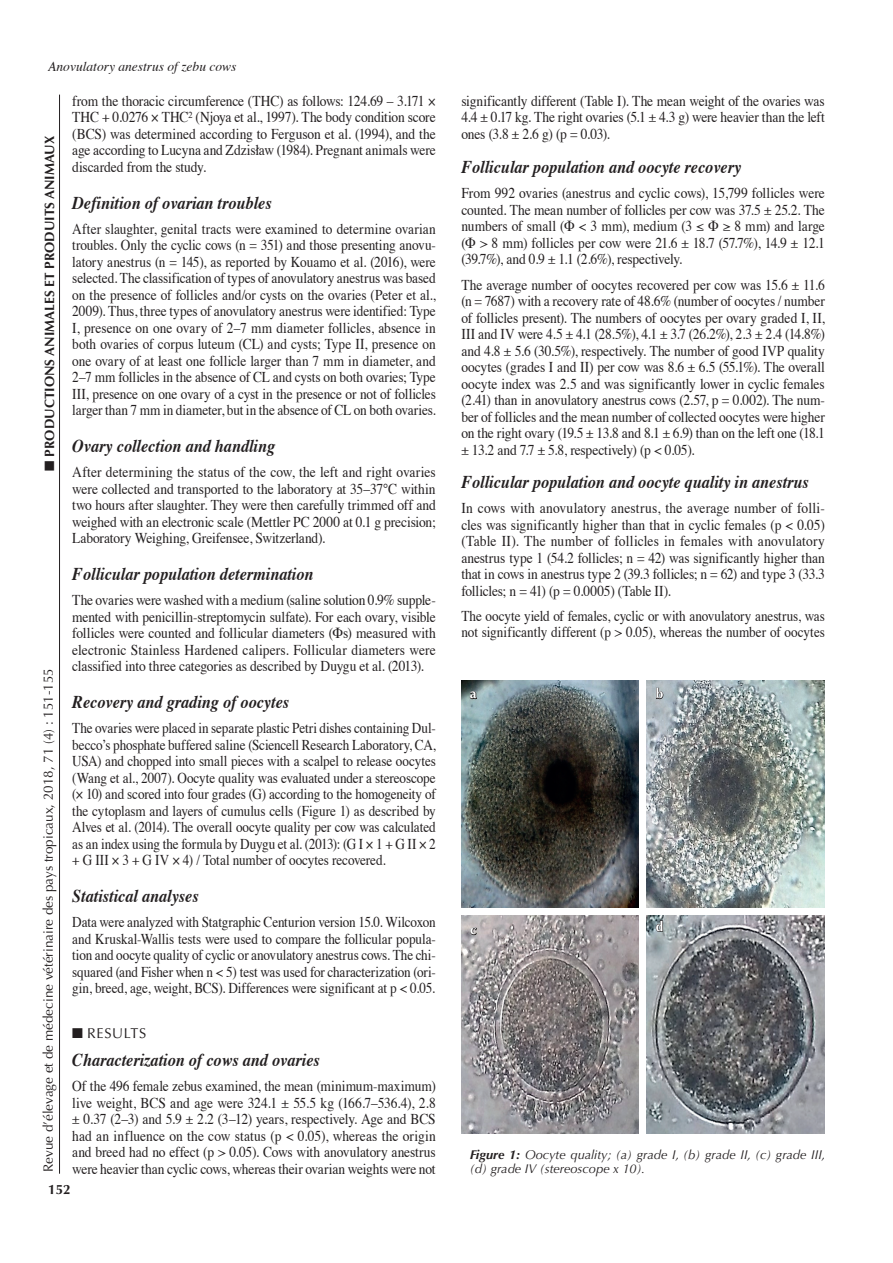
<style>
.page{position:relative;width:893px;height:1263px;background:#fff}
.page>*{position:absolute;margin:0;border:0;box-sizing:border-box;transform-origin:0 0}
.t1{font:italic 700 18px "Times";color:#231f20;scale:.9 1}
.t2{font:15px/16.5px "Times";letter-spacing:-.01em;color:#231f20;text-align:justify;scale:.9 1}
.t3{font:15px/16.5px "Times";letter-spacing:-.01em;color:#231f20;text-align:justify;scale:.88 1}
.t4{font:15px/16.5px "Times";letter-spacing:-.01em;color:#231f20;text-align:justify;scale:.89 1}
.t5{font:14.25px "Optima LT Std";letter-spacing:.05em;color:#231f20}
.t6{font:13.5px "Optima LT Std";color:#231f20}
.t7{font:700 13.5px "Optima LT Std";color:#231f20}
.t8{font:italic 13.5px "Times";color:#231f20}
.t9{font:700 13.5px "Optima LT Std";color:#fff}
.t10{font:italic 12.75px/14.2px "Optima LT Std";color:#231f20}
.s1{font-weight:700}
</style>
<div class="page">
<hr style="left:59px;top:95px;width:1px;height:1079px;background:#231f20">
<img style="left:461px;top:680px;width:177px;height:228px">
<img style="left:646px;top:680px;width:179px;height:228px">
<img style="left:461px;top:916px;width:177px;height:217px">
<img style="left:647px;top:916px;width:178px;height:217px">
<svg style="left:469px;top:691px;width:8px;height:9px"></svg>
<svg style="left:470px;top:927px;width:8px;height:8px"></svg>
<svg style="left:656px;top:687px;width:8px;height:13px"></svg>
<svg style="left:655px;top:920px;width:8px;height:12px"></svg>
<p class="t8" style="left:48px;top:55px;width:190px">Anovulatory anestrus of zebu cows</p>
<p class="t2" style="left:72px;top:91px;width:405px">from the thoracic circumference (THC) as follows: 124.69 – 3.171 × THC + 0.0276 × THC² (Njoya et al., 1997). The body condition score (BCS) was determined according to Ferguson et al. (1994), and the age according to Lucyna and Zdzisław (1984). Pregnant animals were discarded from the study.</p>
<p class="t1" style="left:72px;top:186px;width:223px">Definition of ovarian troubles</p>
<p class="t4" style="left:72px;top:219px;width:410px">After slaughter, genital tracts were examined to determine ovarian troubles. Only the cyclic cows (n = 351) and those presenting anovu&shy;latory anestrus (n = 145), as reported by Kouamo et al. (2016), were selected. The classification of types of anovulatory anestrus was based on the presence of follicles and/or cysts on the ovaries (Peter et al., 2009). Thus, three types of anovulatory anestrus were identified: Type I, presence on one ovary of 2–7 mm diameter follicles, absence in both ovaries of corpus luteum (CL) and cysts; Type II, presence on one ovary of at least one follicle larger than 7 mm in diameter, and 2–7 mm follicles in the absence of CL and cysts on both ovaries; Type III, presence on one ovary of a cyst in the presence or not of follicles larger than 7 mm in diameter, but in the absence of CL on both ovaries.</p>
<p class="t1" style="left:72px;top:429px;width:227px">Ovary collection and handling</p>
<p class="t2" style="left:72px;top:463px;width:405px">After determining the status of the cow, the left and right ovaries were collected and transported to the laboratory at 35–37°C within two hours after slaughter. They were then carefully trimmed off and weighed with an electronic scale (Mettler PC 2000 at 0.1 g precision; Laboratory Weighing, Greifensee, Switzerland).</p>
<p class="t1" style="left:72px;top:557px;width:270px">Follicular population determination</p>
<p class="t2" style="left:72px;top:591px;width:405px">The ovaries were washed with a medium (saline solution 0.9% supple&shy;mented with penicillin-streptomycin sulfate). For each ovary, visible follicles were counted and follicular diameters (Φs) measured with electronic Stainless Hardened calipers. Follicular diameters were classified into three categories as described by Duygu et al. (2013).</p>
<p class="t1" style="left:72px;top:685px;width:242px">Recovery and grading of oocytes</p>
<p class="t3" style="left:72px;top:719px;width:415px">The ovaries were placed in separate plastic Petri dishes containing Dul&shy;becco’s phosphate buffered saline (Sciencell Research Laboratory, CA, USA) and chopped into small pieces with a scalpel to release oocytes (Wang et al., 2007). Oocyte quality was evaluated under a stereoscope (× 10) and scored into four grades (G) according to the homogeneity of the cytoplasm and layers of cumulus cells (Figure 1) as described by Alves et al. (2014). The overall oocyte quality per cow was calculated as an index using the formula by Duygu et al. (2013): (G I × 1 + G II × 2 + G III × 3 + G IV × 4) / Total number of oocytes recovered.</p>
<p class="t1" style="left:72px;top:879px;width:142px">Statistical analyses</p>
<p class="t3" style="left:72px;top:913px;width:415px">Data were analyzed with Statgraphic Centurion version 15.0. Wilcoxon and Kruskal-Wallis tests were used to compare the follicular popula&shy;tion and oocyte quality of cyclic or anovulatory anestrus cows. The chi&shy;squared (and Fisher when n &lt; 5) test was used for characterization (ori&shy;gin, breed, age, weight, BCS). Differences were significant at p &lt; 0.05.</p>
<p class="t5" style="left:72px;top:1024px;width:75px">■ RESULTS</p>
<p class="t1" style="left:72px;top:1043px;width:277px">Characterization of cows and ovaries</p>
<p class="t2" style="left:72px;top:1076px;width:405px">Of the 496 female zebus examined, the mean (minimum-maximum) live weight, BCS and age were 324.1 ± 55.5 kg (166.7–536.4), 2.8 ± 0.37 (2–3) and 5.9 ± 2.2 (3–12) years, respectively. Age and BCS had an influence on the cow status (p &lt; 0.05), whereas the origin and breed had no effect (p &gt; 0.05). Cows with anovulatory anestrus were heavier than cyclic cows, whereas their ovarian weights were not</p>
<p class="t7" style="left:42px;top:470px;width:336px;rotate:-90deg">■ PRODUCTIONS ANIMALES ET PRODUITS ANIMAUX</p>
<p class="t6" style="left:40px;top:1172px;width:506px;rotate:-90deg">Revue d’élevage et de médecine vétérinaire des pays tropicaux, 2018, 71 (4) : 151-155</p>
<p class="t7" style="left:48px;top:1181px;width:24px">152</p>
<p class="t2" style="left:461px;top:91px;width:405px">significantly different (Table I). The mean weight of the ovaries was 4.4 ± 0.17 kg. The right ovaries (5.1 ± 4.3 g) were heavier than the left ones (3.8 ± 2.6 g) (p = 0.03).</p>
<p class="t1" style="left:461px;top:150px;width:313px">Follicular population and oocyte recovery</p>
<p class="t2" style="left:461px;top:184px;width:405px">From 992 ovaries (anestrus and cyclic cows), 15,799 follicles were counted. The mean number of follicles per cow was 37.5 ± 25.2. The numbers of small (Φ &lt; 3 mm), medium (3 ≤ Φ ≥ 8 mm) and large (Φ &gt; 8 mm) follicles per cow were 21.6 ± 18.7 (57.7%), 14.9 ± 12.1 (39.7%), and 0.9 ± 1.1 (2.6%), respectively.</p>
<p class="t2" style="left:461px;top:275px;width:406px">The average number of oocytes recovered per cow was 15.6 ± 11.6 (n = 7687) with a recovery rate of 48.6% (number of oocytes / number of follicles present). The numbers of oocytes per ovary graded I, II, III and IV were 4.5 ± 4.1 (28.5%), 4.1 ± 3.7 (26.2%), 2.3 ± 2.4 (14.8%) and 4.8 ± 5.6 (30.5%), respectively. The number of good IVP quality oocytes (grades I and II) per cow was 8.6 ± 6.5 (55.1%). The overall oocyte index was 2.5 and was significantly lower in cyclic females (2.41) than in anovulatory anestrus cows (2.57, p = 0.002). The num&shy;ber of follicles and the mean number of collected oocytes were higher on the right ovary (19.5 ± 13.8 and 8.1 ± 6.9) than on the left one (18.1 ± 13.2 and 7.7 ± 5.8, respectively) (p &lt; 0.05).</p>
<p class="t1" style="left:461px;top:465px;width:388px">Follicular population and oocyte quality in anestrus</p>
<p class="t2" style="left:461px;top:498px;width:405px">In cows with anovulatory anestrus, the average number of folli&shy;cles was significantly higher than that in cyclic females (p &lt; 0.05) (Table II). The number of follicles in females with anovulatory anestrus type 1 (54.2 follicles; n = 42) was significantly higher than that in cows in anestrus type 2 (39.3 follicles; n = 62) and type 3 (33.3 follicles; n = 41) (p = 0.0005) (Table II).</p>
<p class="t3" style="left:461px;top:606px;width:415px">The oocyte yield of females, cyclic or with anovulatory anestrus, was not significantly different (p &gt; 0.05), whereas the number of oocytes</p>
<p class="t9" style="left:470px;top:686px;width:8px">a</p>
<p class="t9" style="left:470px;top:922px;width:8px">c</p>
<p class="t9" style="left:656px;top:686px;width:9px">b</p>
<p class="t9" style="left:656px;top:919px;width:9px">d</p>
<p class="t10" style="left:470px;top:1147px;width:357px"><span class="s1">Figure 1:</span> Oocyte quality; (a) grade I, (b) grade II, (c) grade III, (d) grade IV (stereoscope x 10).</p>
</div>
